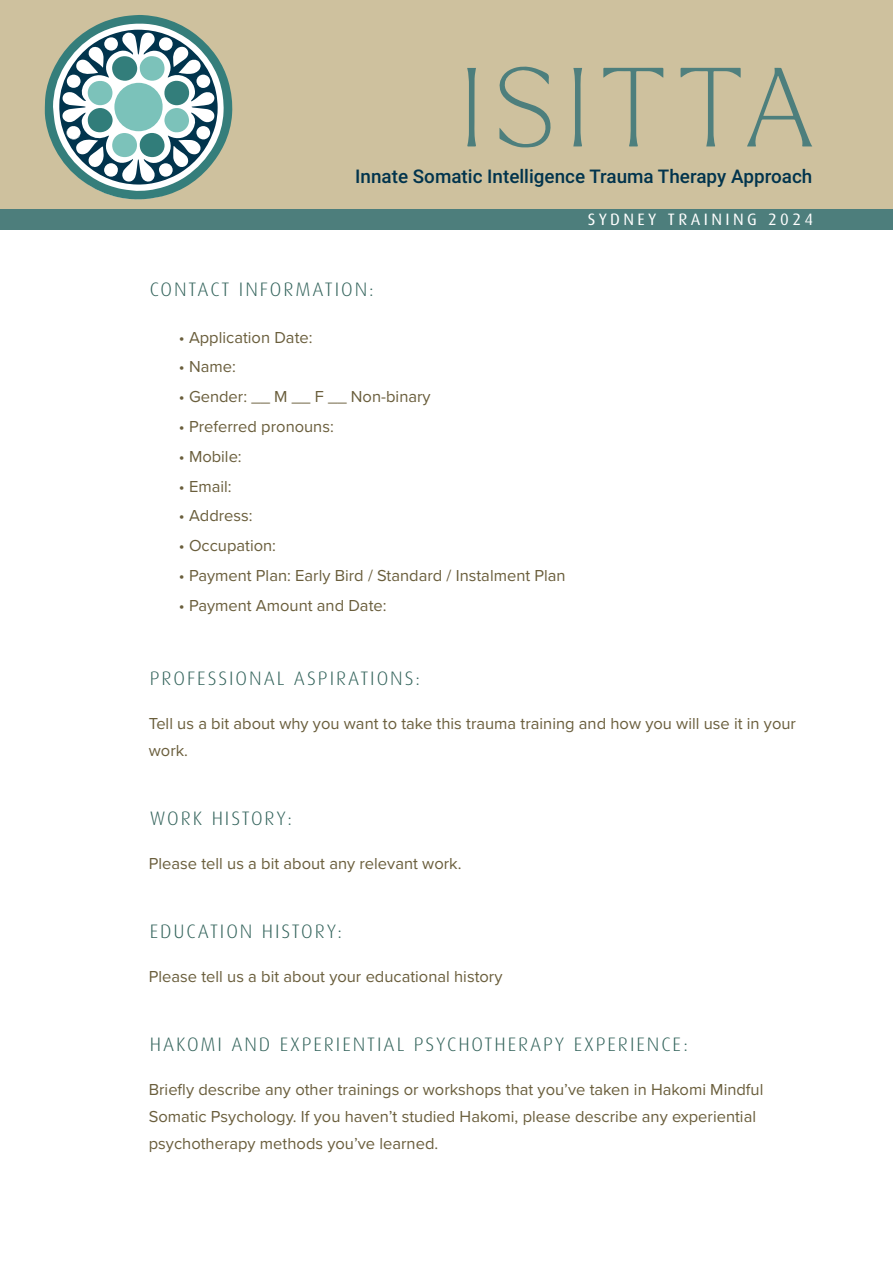
<style>
.page{position:relative;width:893px;height:1263px;background:#fff}
.page>*{position:absolute;margin:0;border:0;box-sizing:border-box;transform-origin:0 0}
.Heading_2_Subhead{font:300 19.5px "Dax";letter-spacing:.1em;color:#34645c}
.t1{font:500 18.9px "Roboto";color:#01344d}
.Body{font:16.5px/27px "Proxima Nova";color:#6a5e3c}
.Numbered_Indents_2{font:16.5px "Proxima Nova";color:#6a5e3c}
.t2{font:16.5px "Dax";letter-spacing:.205em;color:#fff}
</style>
<div class="page">
<div style="left:0;top:0;width:893px;height:230px;background:#cec19e"></div>
<div style="left:0;top:209px;width:893px;height:21px;background:#4d7e7c"></div>
<svg style="left:45px;top:15px;width:188px;height:185px"></svg>
<svg style="left:499px;top:66px;width:52px;height:81px"></svg>
<svg style="left:747px;top:68px;width:65px;height:78px"></svg>
<svg style="left:680px;top:68px;width:61px;height:78px"></svg>
<svg style="left:603px;top:68px;width:60px;height:78px"></svg>
<svg style="left:573px;top:68px;width:9px;height:78px"></svg>
<svg style="left:467px;top:68px;width:9px;height:78px"></svg>
<p class="t1" style="left:355px;top:164px;width:459px">Innate Somatic Intelligence Trauma Therapy Approach</p>
<p class="t2" style="left:588px;top:210px;width:227px">SYDNEY TRAINING 2024</p>
<p class="Heading_2_Subhead" style="left:150px;top:279px;width:225px">CONTACT INFORMATION:</p>
<p class="Numbered_Indents_2" style="left:179px;top:325px;width:135px">• Application Date:</p>
<p class="Numbered_Indents_2" style="left:179px;top:355px;width:58px">• Name:</p>
<p class="Numbered_Indents_2" style="left:179px;top:384px;width:253px">• Gender: __ M __ F __ Non-binary</p>
<p class="Numbered_Indents_2" style="left:179px;top:414px;width:157px">• Preferred pronouns:</p>
<p class="Numbered_Indents_2" style="left:179px;top:444px;width:64px">• Mobile:</p>
<p class="Numbered_Indents_2" style="left:179px;top:474px;width:54px">• Email:</p>
<p class="Numbered_Indents_2" style="left:179px;top:503px;width:75px">• Address:</p>
<p class="Numbered_Indents_2" style="left:179px;top:533px;width:99px">• Occupation:</p>
<p class="Numbered_Indents_2" style="left:179px;top:563px;width:388px">• Payment Plan: Early Bird / Standard / Instalment Plan</p>
<p class="Numbered_Indents_2" style="left:179px;top:593px;width:209px">• Payment Amount and Date:</p>
<p class="Heading_2_Subhead" style="left:150px;top:668px;width:272px">PROFESSIONAL ASPIRATIONS:</p>
<p class="Body" style="left:149px;top:710px;width:649px">Tell us a bit about why you want to take this trauma training and how you will use it in your work.</p>
<p class="Heading_2_Subhead" style="left:150px;top:808px;width:144px">WORK HISTORY:</p>
<p class="Body" style="left:149px;top:849px;width:314px">Please tell us a bit about any relevant work.</p>
<p class="Heading_2_Subhead" style="left:150px;top:920px;width:194px">EDUCATION HISTORY:</p>
<p class="Body" style="left:149px;top:962px;width:355px">Please tell us a bit about your educational history</p>
<p class="Heading_2_Subhead" style="left:150px;top:1033px;width:540px">HAKOMI AND EXPERIENTIAL PSYCHOTHERAPY EXPERIENCE:</p>
<p class="Body" style="left:149px;top:1075px;width:616px">Briefly describe any other trainings or workshops that you’ve taken in Hakomi Mindful<br>Somatic Psychology. If you haven’t studied Hakomi, please describe any experiential psychotherapy methods you’ve learned.</p>
</div>
